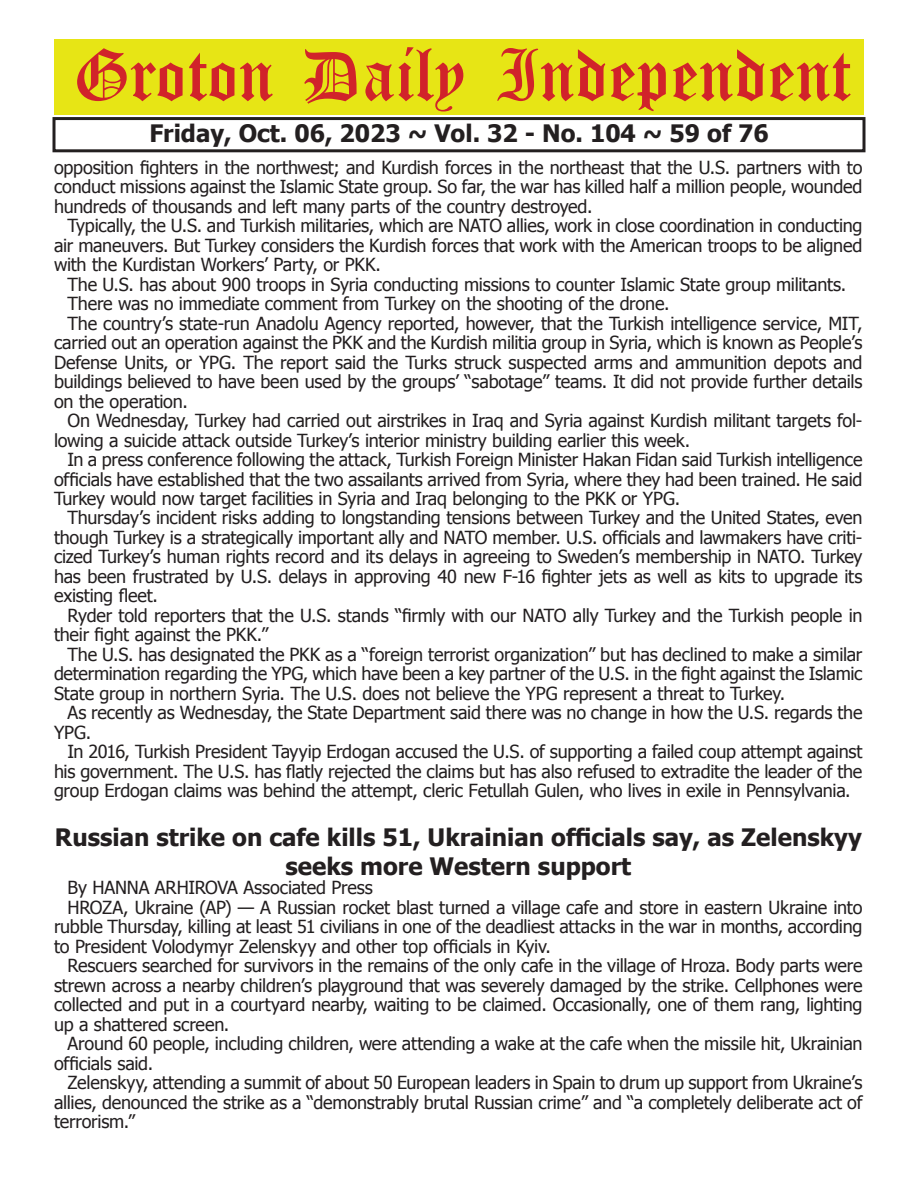
<style>
.page{position:relative;width:918px;height:1188px;background:#fff}
.page>*{position:absolute;margin:0;border:0;box-sizing:border-box;transform-origin:0 0}
.t1{font:54px "Old English Five";color:#d1232a}
.t2{font:700 24px/28.8px "Tahoma";color:#231f20;text-align:center}
.t3{font:18px/19.5px "Tahoma";letter-spacing:-.015em;color:#231f20;text-align:justify}
</style>
<div class="page">
<div style="left:52px;top:117px;width:814px;height:35px;border:3px solid #231f20"></div>
<div style="left:54px;top:40px;width:810px;height:75px;background:#e7e515"></div>
<h1 class="t1" style="left:73px;top:50px;width:779px">Groton Daily Independent</h1>
<h2 class="t2" style="left:149px;top:117px;width:621px">Friday, Oct. 06, 2023 ~ Vol. 32 - No. 104 ~ 59 of 76</h2>
<p class="t3" style="left:54px;top:156px;width:810px">opposition fighters in the northwest; and Kurdish forces in the northeast that the U.S. partners with to conduct missions against the Islamic State group. So far, the war has killed half a million people, wounded hundreds of thousands and left many parts of the country destroyed.</p>
<p class="t3" style="left:54px;top:215px;width:810px;text-indent:14px">Typically, the U.S. and Turkish militaries, which are NATO allies, work in close coordination in conducting air maneuvers. But Turkey considers the Kurdish forces that work with the American troops to be aligned with the Kurdistan Workers’ Party, or PKK.</p>
<p class="t3" style="left:68px;top:273px;width:780px">The U.S. has about 900 troops in Syria conducting missions to counter Islamic State group militants.</p>
<p class="t3" style="left:68px;top:293px;width:604px">There was no immediate comment from Turkey on the shooting of the drone.</p>
<p class="t3" style="left:68px;top:312px;width:797px">The country’s state-run Anadolu Agency reported, however, that the Turkish intelligence service, MIT,</p>
<p class="t3" style="left:54px;top:332px;width:810px">carried out an operation against the PKK and the Kurdish militia group in Syria, which is known as People’s</p>
<p class="t3" style="left:54px;top:351px;width:810px">Defense Units, or YPG. The report said the Turks struck suspected arms and ammunition depots and</p>
<p class="t3" style="left:54px;top:371px;width:810px">buildings believed to have been used by the groups’ “sabotage” teams. It did not provide further details</p>
<p class="t3" style="left:54px;top:390px;width:135px">on the operation.</p>
<p class="t3" style="left:68px;top:410px;width:796px">On Wednesday, Turkey had carried out airstrikes in Iraq and Syria against Kurdish militant targets fol-</p>
<p class="t3" style="left:54px;top:429px;width:638px">lowing a suicide attack outside Turkey’s interior ministry building earlier this week.</p>
<p class="t3" style="left:68px;top:449px;width:797px">In a press conference following the attack, Turkish Foreign Minister Hakan Fidan said Turkish intelligence</p>
<p class="t3" style="left:54px;top:468px;width:810px">officials have established that the two assailants arrived from Syria, where they had been trained. He said</p>
<p class="t3" style="left:54px;top:488px;width:628px">Turkey would now target facilities in Syria and Iraq belonging to the PKK or YPG.</p>
<p class="t3" style="left:68px;top:507px;width:797px">Thursday’s incident risks adding to longstanding tensions between Turkey and the United States, even</p>
<p class="t3" style="left:54px;top:527px;width:810px">though Turkey is a strategically important ally and NATO member. U.S. officials and lawmakers have criti-</p>
<p class="t3" style="left:54px;top:546px;width:810px">cized Turkey’s human rights record and its delays in agreeing to Sweden’s membership in NATO. Turkey</p>
<p class="t3" style="left:54px;top:566px;width:810px">has been frustrated by U.S. delays in approving 40 new F-16 fighter jets as well as kits to upgrade its</p>
<p class="t3" style="left:54px;top:585px;width:106px">existing fleet.</p>
<p class="t3" style="left:68px;top:605px;width:796px">Ryder told reporters that the U.S. stands “firmly with our NATO ally Turkey and the Turkish people in</p>
<p class="t3" style="left:54px;top:624px;width:216px">their fight against the PKK.”</p>
<p class="t3" style="left:68px;top:644px;width:796px">The U.S. has designated the PKK as a “foreign terrorist organization” but has declined to make a similar</p>
<p class="t3" style="left:54px;top:663px;width:810px">determination regarding the YPG, which have been a key partner of the U.S. in the fight against the Islamic</p>
<p class="t3" style="left:54px;top:683px;width:733px">State group in northern Syria. The U.S. does not believe the YPG represent a threat to Turkey.</p>
<p class="t3" style="left:68px;top:702px;width:796px">As recently as Wednesday, the State Department said there was no change in how the U.S. regards the</p>
<p class="t3" style="left:54px;top:722px;width:39px">YPG.</p>
<p class="t3" style="left:68px;top:741px;width:797px">In 2016, Turkish President Tayyip Erdogan accused the U.S. of supporting a failed coup attempt against</p>
<p class="t3" style="left:54px;top:761px;width:810px">his government. The U.S. has flatly rejected the claims but has also refused to extradite the leader of the</p>
<p class="t3" style="left:54px;top:780px;width:798px">group Erdogan claims was behind the attempt, cleric Fetullah Gulen, who lives in exile in Pennsylvania.</p>
<h2 class="t2" style="left:55px;top:821px;width:808px">Russian strike on cafe kills 51, Ukrainian officials say, as Zelenskyy seeks more Western support</h2>
<p class="t3" style="left:68px;top:877px;width:307px">By HANNA ARHIROVA Associated Press</p>
<p class="t3" style="left:68px;top:897px;width:797px">HROZA, Ukraine (AP) — A Russian rocket blast turned a village cafe and store in eastern Ukraine into</p>
<p class="t3" style="left:54px;top:916px;width:810px">rubble Thursday, killing at least 51 civilians in one of the deadliest attacks in the war in months, according</p>
<p class="t3" style="left:54px;top:936px;width:499px">to President Volodymyr Zelenskyy and other top officials in Kyiv.</p>
<p class="t3" style="left:68px;top:955px;width:797px">Rescuers searched for survivors in the remains of the only cafe in the village of Hroza. Body parts were</p>
<p class="t3" style="left:54px;top:975px;width:810px">strewn across a nearby children’s playground that was severely damaged by the strike. Cellphones were</p>
<p class="t3" style="left:54px;top:994px;width:810px">collected and put in a courtyard nearby, waiting to be claimed. Occasionally, one of them rang, lighting</p>
<p class="t3" style="left:54px;top:1014px;width:177px">up a shattered screen.</p>
<p class="t3" style="left:68px;top:1033px;width:797px">Around 60 people, including children, were attending a wake at the cafe when the missile hit, Ukrainian</p>
<p class="t3" style="left:54px;top:1053px;width:101px">officials said.</p>
<p class="t3" style="left:68px;top:1072px;width:796px">Zelenskyy, attending a summit of about 50 European leaders in Spain to drum up support from Ukraine’s</p>
<p class="t3" style="left:54px;top:1092px;width:810px">allies, denounced the strike as a “demonstrably brutal Russian crime” and “a completely deliberate act of</p>
<p class="t3" style="left:54px;top:1111px;width:83px">terrorism.”</p>
</div>
